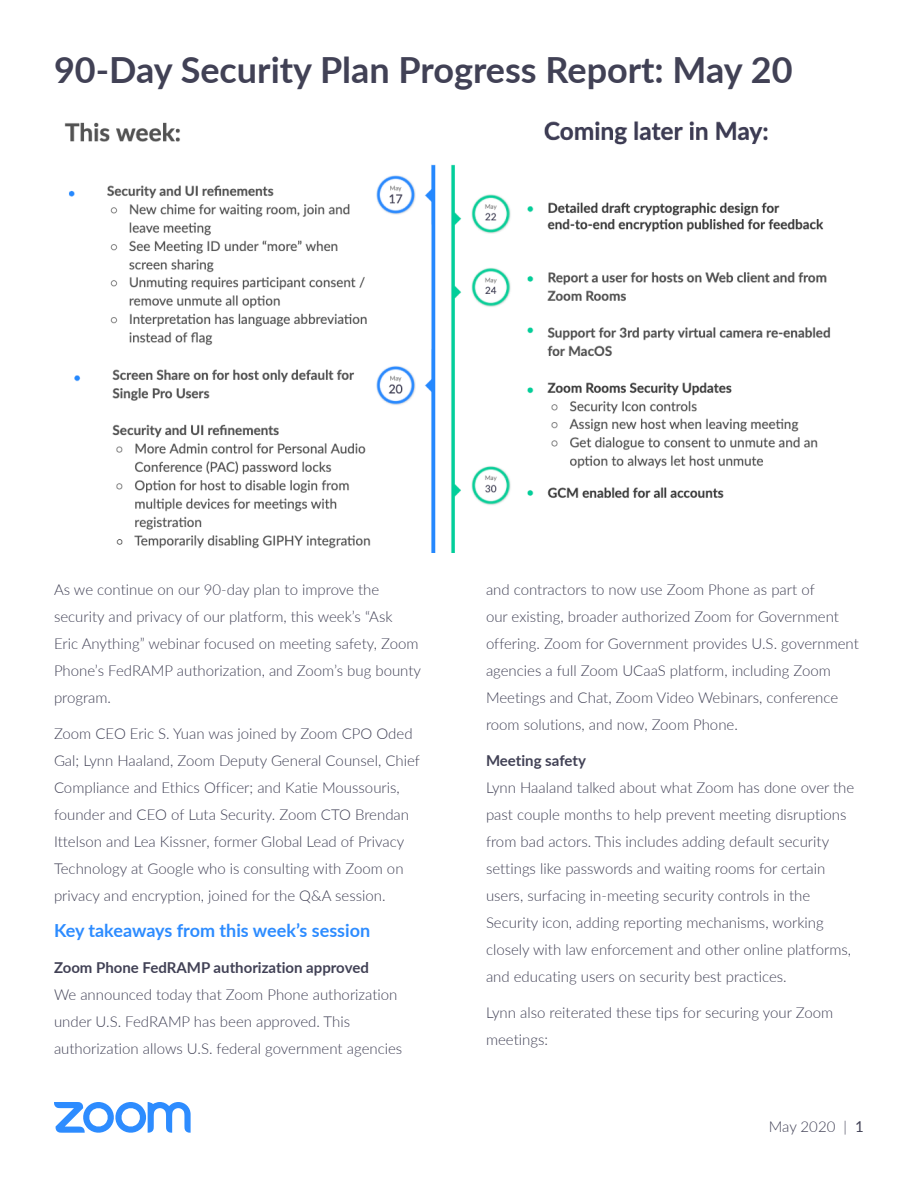
<style>
.page{position:relative;width:918px;height:1188px;background:#fff}
.page>*{position:absolute;margin:0;border:0;box-sizing:border-box;transform-origin:0 0}
.t1{font:700 36px "Lato";color:#414155}
.t2{font:700 18px "Lato";color:#2d8cff}
.Body{font:300 15px/27px "Lato";color:#414155}
.t3{font:700 15px "Lato";color:#414155}
.s1{font-weight:400}
</style>
<div class="page">
<svg style="left:54px;top:1102px;width:137px;height:31px"></svg>
<img style="left:64px;top:121px;width:767px;height:431px">
<h1 class="t1" style="left:54px;top:43px;width:740px">90-Day Security Plan Progress Report: May 20</h1>
<p class="Body" style="left:54px;top:575px;width:369px">As we continue on our 90-day plan to improve the security and privacy of our platform, this week’s “Ask<br>Eric Anything” webinar focused on meeting safety, Zoom Phone’s FedRAMP authorization, and Zoom’s bug bounty program.</p>
<p class="Body" style="left:54px;top:719px;width:367px">Zoom CEO Eric S. Yuan was joined by Zoom CPO Oded Gal; Lynn Haaland, Zoom Deputy General Counsel, Chief Compliance and Ethics Officer; and Katie Moussouris, founder and CEO of Luta Security. Zoom CTO Brendan Ittelson and Lea Kissner, former Global Lead of Privacy Technology at Google who is consulting with Zoom on privacy and encryption, joined for the Q&amp;A session.</p>
<h2 class="t2" style="left:54px;top:917px;width:318px">Key takeaways from this week’s session</h2>
<h3 class="t3" style="left:54px;top:956px;width:316px">Zoom Phone FedRAMP authorization approved</h3>
<p class="Body" style="left:54px;top:980px;width:350px">We announced today that Zoom Phone authorization under U.S. FedRAMP has been approved. This authorization allows U.S. federal government agencies</p>
<p class="Body" style="left:486px;top:575px;width:374px">and contractors to now use Zoom Phone as part of<br>our existing, broader authorized Zoom for Government offering. Zoom for Government provides U.S. government agencies a full Zoom UCaaS platform, including Zoom Meetings and Chat, Zoom Video Webinars, conference room solutions, and now, Zoom Phone.</p>
<h3 class="t3" style="left:486px;top:749px;width:101px">Meeting safety</h3>
<p class="Body" style="left:486px;top:773px;width:370px">Lynn Haaland talked about what Zoom has done over the past couple months to help prevent meeting disruptions from bad actors. This includes adding default security settings like passwords and waiting rooms for certain users, surfacing in-meeting security controls in the Security icon, adding reporting mechanisms, working closely with law enforcement and other online platforms, and educating users on security best practices.</p>
<p class="Body" style="left:486px;top:998px;width:349px">Lynn also reiterated these tips for securing your Zoom meetings:</p>
<p class="Body" style="left:769px;top:1112px;width:97px">May 2020 | <span class="s1">1</span></p>
</div>
